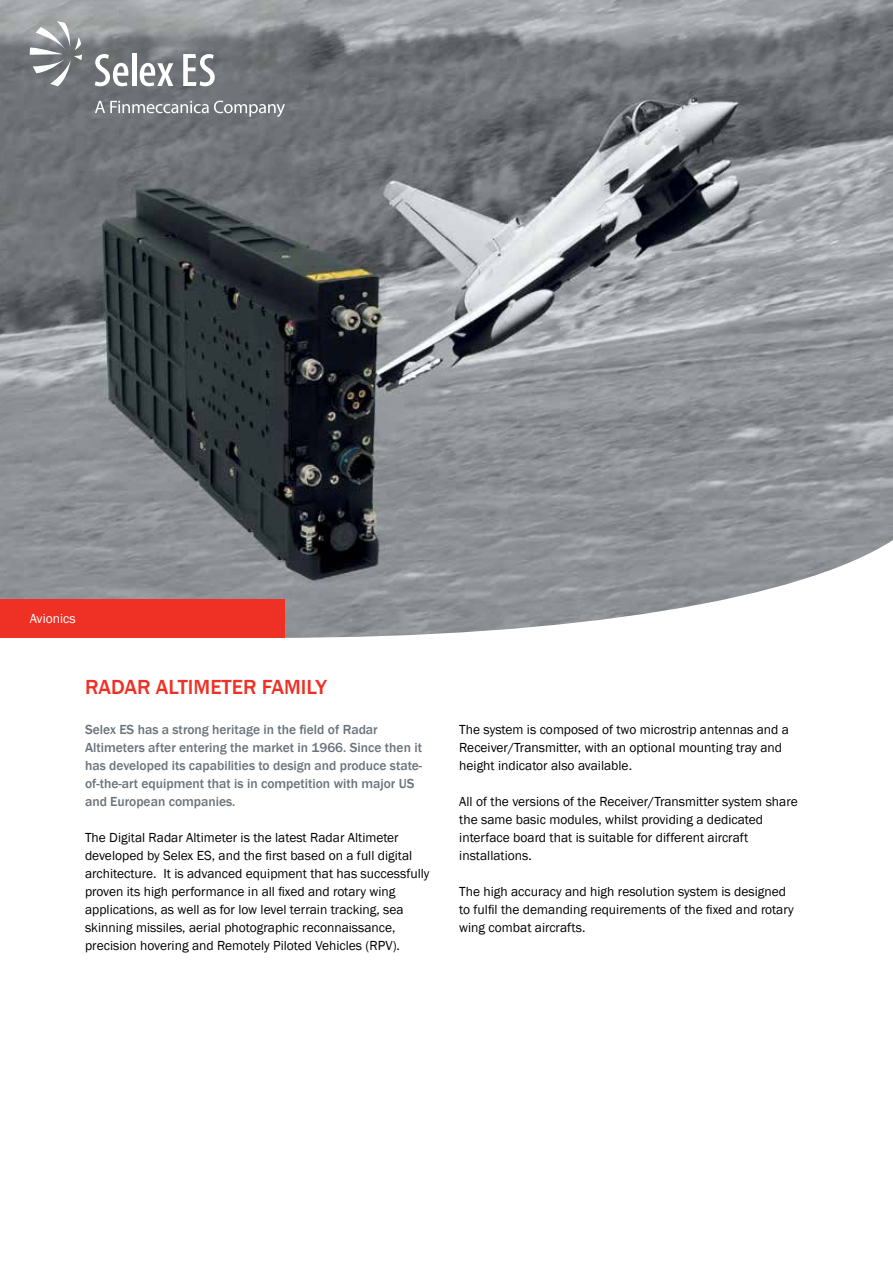
<style>
.page{position:relative;width:893px;height:1263px;background:#fff}
.page>*{position:absolute;margin:0;border:0;box-sizing:border-box;transform-origin:0 0}
.t1{font:500 21px "Franklin Gothic";color:#ee3124}
.t2{font:13.5px/18px "Franklin Gothic";color:#000}
.t3{font:500 13.5px/18px "Franklin Gothic";color:#6a737b}
.t4{font:13.5px "Franklin Gothic";color:#fff}
</style>
<div class="page">
<img style="left:0;top:0;width:893px;height:638px">
<svg style="left:95px;top:101px;width:190px;height:16px;background:#8e9195"></svg>
<svg style="left:30px;top:21px;width:52px;height:65px"></svg>
<svg style="left:95px;top:54px;width:33px;height:32px"></svg>
<hr style="left:132px;top:53px;width:4px;height:33px;background:#fff">
<svg style="left:140px;top:63px;width:33px;height:23px"></svg>
<svg style="left:183px;top:54px;width:32px;height:32px"></svg>
<div style="left:0;top:600px;width:285px;height:38px;background:#ee3124"></div>
<p class="t4" style="left:30px;top:611px;width:48px">Avionics</p>
<h1 class="t1" style="left:85px;top:674px;width:243px">RADAR ALTIMETER FAMILY</h1>
<p class="t3" style="left:85px;top:721px;width:339px">Selex ES has a strong heritage in the field of Radar Altimeters after entering the market in 1966. Since then it has developed its capabilities to design and produce state&shy;of-the-art equipment that is in competition with major US and European companies.</p>
<p class="t2" style="left:85px;top:829px;width:346px">The Digital Radar Altimeter is the latest Radar Altimeter developed by Selex ES, and the first based on a full digital architecture. It is advanced equipment that has successfully proven its high performance in all fixed and rotary wing applications, as well as for low level terrain tracking, sea skinning missiles, aerial photographic reconnaissance, precision hovering and Remotely Piloted Vehicles (RPV).</p>
<p class="t2" style="left:459px;top:721px;width:331px">The system is composed of two microstrip antennas and a<br>Receiver/Transmitter, with an optional mounting tray and height indicator also available.</p>
<p class="t2" style="left:459px;top:793px;width:340px">All of the versions of the Receiver/Transmitter system share the same basic modules, whilst providing a dedicated interface board that is suitable for different aircraft installations.</p>
<p class="t2" style="left:459px;top:883px;width:336px">The high accuracy and high resolution system is designed to fulfil the demanding requirements of the fixed and rotary wing combat aircrafts.</p>
</div>
